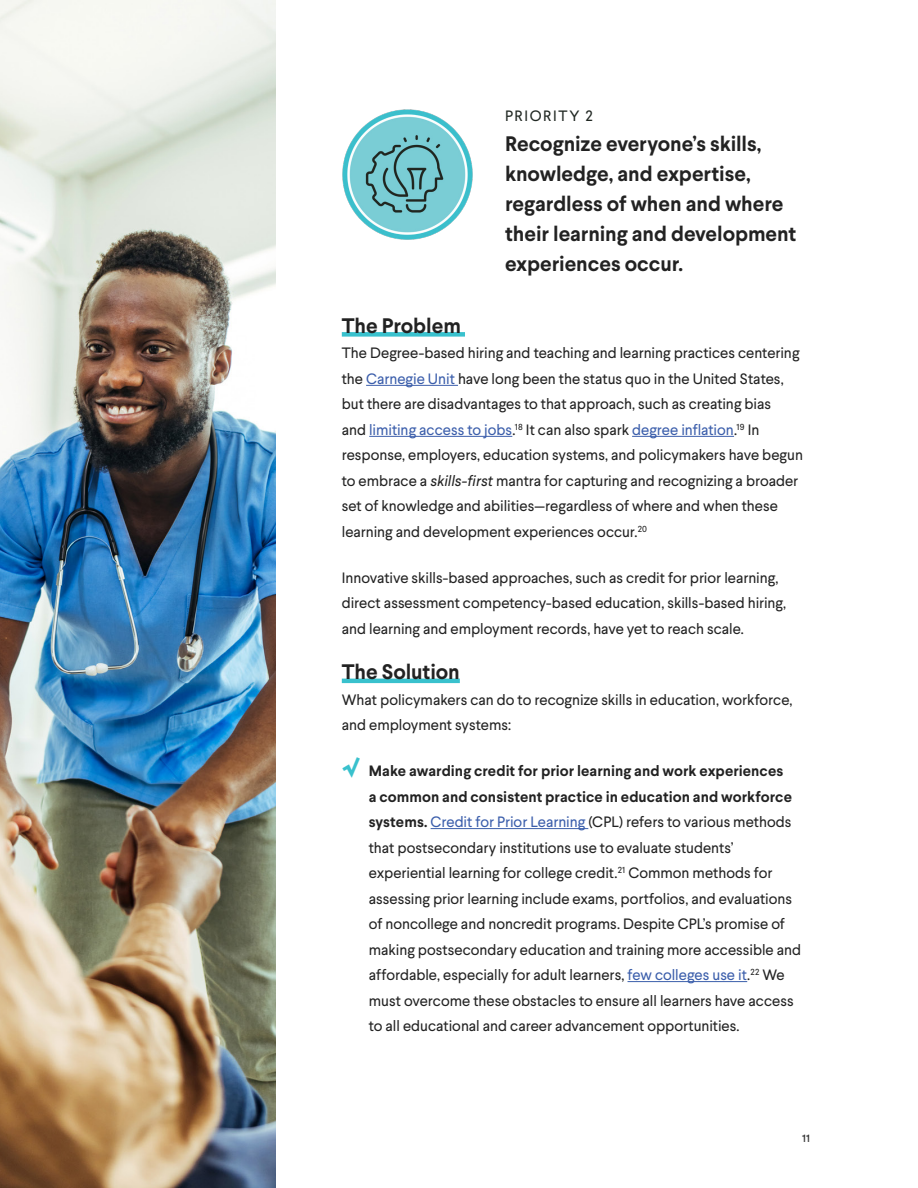
<style>
.page{position:relative;width:918px;height:1188px;background:#fff}
.page>*{position:absolute;margin:0;border:0;box-sizing:border-box;transform-origin:0 0}
.Body{font:700 21px/30px "Larsseit";letter-spacing:-.005em;color:#222}
.Body-2{font:15px/25.5px "Larsseit";color:#222}
.Heading_1__H1{font:15px "Larsseit";letter-spacing:.11em;color:#202722}
.t1{font:500 10.5px "Larsseit";color:#222}
.s1{color:#3b5eab}
.s2{font-style:italic}
.s3{font-weight:700;font-size:27px;color:#39c1cd}
.s4{font-weight:700}
</style>
<div class="page">
<div style="left:342px;top:332px;width:123px;height:5px;background:#39c1cd"></div>
<hr style="left:366px;top:385px;width:92px;height:1px;background:#3b5eab">
<hr style="left:369px;top:436px;width:143px;height:1px;background:#3b5eab">
<hr style="left:632px;top:436px;width:102px;height:1px;background:#3b5eab">
<hr style="left:342px;top:679px;width:118px;height:4px;background:#39c1cd">
<hr style="left:431px;top:828px;width:157px;height:1px;background:#3b5eab">
<hr style="left:628px;top:981px;width:119px;height:1px;background:#3b5eab">
<img style="left:342px;top:109px;width:131px;height:131px">
<img style="left:0;top:0;width:275px;height:1188px">
<p class="Heading_1__H1" style="left:505px;top:106px;width:89px">PRIORITY 2</p>
<p class="Body" style="left:505px;top:129px;width:293px">Recognize everyone’s skills, knowledge, and expertise, regardless of when and where their learning and development experiences occur.</p>
<p class="Body" style="left:342px;top:310px;width:121px">The Problem</p>
<p class="Body-2" style="left:342px;top:340px;width:463px">The Degree-based hiring and teaching and learning practices centering the <span class="s1">Carnegie Unit</span> have long been the status quo in the United States, but there are disadvantages to that approach, such as creating bias<br>and <span class="s1">limiting access to jobs</span>.<sup>18</sup> It can also spark <span class="s1">degree inflation</span>.<sup>19</sup> In response, employers, education systems, and policymakers have begun to embrace a <span class="s2">skills-first</span> mantra for capturing and recognizing a broader set of knowledge and abilities—regardless of where and when these learning and development experiences occur.<sup>20</sup></p>
<p class="Body-2" style="left:342px;top:564px;width:446px">Innovative skills-based approaches, such as credit for prior learning, direct assessment competency-based education, skills-based hiring, and learning and employment records, have yet to reach scale.</p>
<p class="Body" style="left:342px;top:657px;width:120px">The Solution</p>
<p class="Body-2" style="left:342px;top:687px;width:452px">What policymakers can do to recognize skills in education, workforce, and employment systems:</p>
<p class="Body-2" style="left:369px;top:758px;width:434px;text-indent:-27px"><span class="s3">√</span> <span class="s4">Make awarding credit for prior learning and work experiences<br>a common and consistent practice in education and workforce systems.</span> <span class="s1">Credit for Prior Learning</span> (CPL) refers to various methods that postsecondary institutions use to evaluate students’ experiential learning for college credit.<sup>21</sup> Common methods for assessing prior learning include exams, portfolios, and evaluations of noncollege and noncredit programs. Despite CPL’s promise of making postsecondary education and training more accessible and affordable, especially for adult learners, <span class="s1">few colleges use it</span>.<sup>22</sup> We must overcome these obstacles to ensure all learners have access to all educational and career advancement opportunities.</p>
<p class="t1" style="left:802px;top:1131px;width:9px">11</p>
</div>
